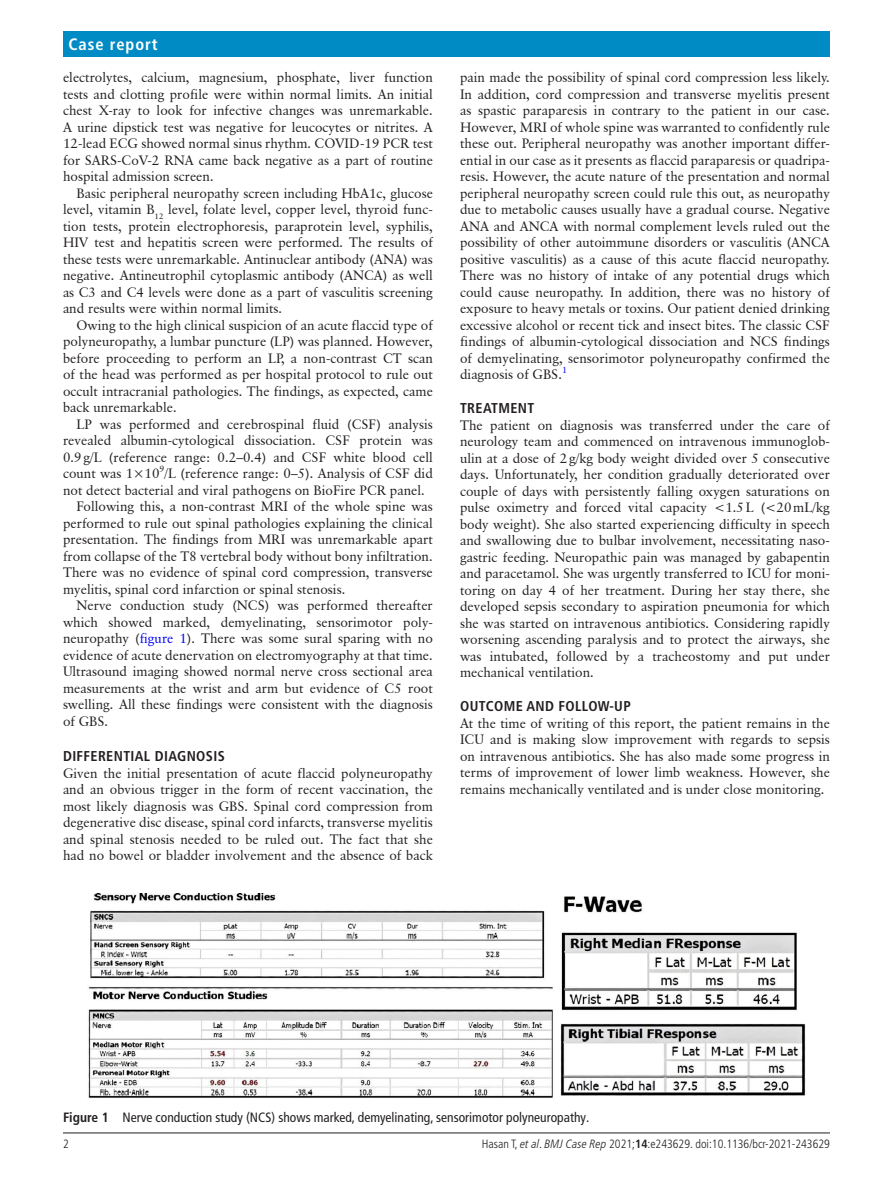
<style>
.page{position:relative;width:893px;height:1191px;background:#fff}
.page>*{position:absolute;margin:0;border:0;box-sizing:border-box;transform-origin:0 0}
.t1{font:700 condensed 16.5px "Frutiger LT Pro";letter-spacing:.055em;color:#fff}
.t2{font:700 condensed 14.25px "Frutiger LT Pro";letter-spacing:.025em;color:#231f20}
.t3{font:13.5px/16.5px "Classical Garamond BT";color:#231f20;text-align:justify}
.t4{font:condensed 13.5px "Frutiger LT Pro";color:#231f20}
.t5{font:300 condensed 12px "Frutiger LT Pro";color:#231f20}
.s1{color:#00f}
.s2{font-weight:700}
.s3{font-style:italic}
</style>
<div class="page">
<hr style="left:63px;top:1132px;width:767px;height:1px;background:#231f20">
<div style="left:63px;top:31px;width:767px;height:25px;background:#008bc5"></div>
<img style="left:88px;top:893px;width:717px;height:205px">
<p class="t1" style="left:69px;top:34px;width:91px">Case report</p>
<p class="t3" style="left:63px;top:69px;width:371px">electrolytes, calcium, magnesium, phosphate, liver function tests and clotting profile were within normal limits. An initial chest X-ray to look for infective changes was unremarkable.<br>A urine dipstick test was negative for leucocytes or nitrites. A 12-lead ECG showed normal sinus rhythm. COVID-19 PCR test for SARS-CoV-2 RNA came back negative as a part of routine hospital admission screen.</p>
<p class="t3" style="left:63px;top:185px;width:371px;text-indent:14px">Basic peripheral neuropathy screen including HbA1c, glucose level, vitamin B<sub>12</sub> level, folate level, copper level, thyroid func&shy;tion tests, protein electrophoresis, paraprotein level, syphilis, HIV test and hepatitis screen were performed. The results of these tests were unremarkable. Antinuclear antibody (ANA) was negative. Antineutrophil cytoplasmic antibody (ANCA) as well as C3 and C4 levels were done as a part of vasculitis screening and results were within normal limits.</p>
<p class="t3" style="left:63px;top:317px;width:371px;text-indent:13px">Owing to the high clinical suspicion of an acute flaccid type of polyneuropathy, a lumbar puncture (LP) was planned. However, before proceeding to perform an LP, a non-contrast CT scan of the head was performed as per hospital protocol to rule out occult intracranial pathologies. The findings, as expected, came back unremarkable.</p>
<p class="t3" style="left:76px;top:416px;width:358px">LP was performed and cerebrospinal fluid (CSF) analysis</p>
<p class="t3" style="left:63px;top:432px;width:371px">revealed albumin-cytological dissociation. CSF protein was</p>
<p class="t3" style="left:63px;top:449px;width:371px">0.9g/L (reference range: 0.2–0.4) and CSF white blood cell</p>
<p class="t3" style="left:63px;top:465px;width:371px">count was 1×10<sup>9</sup>/L (reference range: 0–5). Analysis of CSF did</p>
<p class="t3" style="left:63px;top:482px;width:364px">not detect bacterial and viral pathogens on BioFire PCR panel.</p>
<p class="t3" style="left:76px;top:498px;width:358px">Following this, a non-contrast MRI of the whole spine was</p>
<p class="t3" style="left:63px;top:515px;width:371px">performed to rule out spinal pathologies explaining the clinical</p>
<p class="t3" style="left:63px;top:531px;width:371px">presentation. The findings from MRI was unremarkable apart</p>
<p class="t3" style="left:63px;top:548px;width:371px">from collapse of the T8 vertebral body without bony infiltration.</p>
<p class="t3" style="left:63px;top:564px;width:371px">There was no evidence of spinal cord compression, transverse</p>
<p class="t3" style="left:63px;top:581px;width:284px">myelitis, spinal cord infarction or spinal stenosis.</p>
<p class="t3" style="left:76px;top:597px;width:358px">Nerve conduction study (NCS) was performed thereafter</p>
<p class="t3" style="left:63px;top:614px;width:371px">which showed marked, demyelinating, sensorimotor poly-</p>
<p class="t3" style="left:63px;top:630px;width:371px">neuropathy (<span class="s1">figure 1</span>). There was some sural sparing with no</p>
<p class="t3" style="left:63px;top:647px;width:371px">evidence of acute denervation on electromyography at that time.</p>
<p class="t3" style="left:63px;top:663px;width:371px">Ultrasound imaging showed normal nerve cross sectional area</p>
<p class="t3" style="left:63px;top:680px;width:371px">measurements at the wrist and arm but evidence of C5 root</p>
<p class="t3" style="left:63px;top:696px;width:371px">swelling. All these findings were consistent with the diagnosis</p>
<p class="t3" style="left:63px;top:713px;width:47px">of GBS.</p>
<p class="t2" style="left:63px;top:748px;width:163px">DIFFERENTIAL DIAGNOSIS</p>
<p class="t3" style="left:63px;top:764px;width:371px">Given the initial presentation of acute flaccid polyneuropathy and an obvious trigger in the form of recent vaccination, the most likely diagnosis was GBS. Spinal cord compression from degenerative disc disease, spinal cord infarcts, transverse myelitis and spinal stenosis needed to be ruled out. The fact that she had no bowel or bladder involvement and the absence of back</p>
<p class="t3" style="left:460px;top:69px;width:371px">pain made the possibility of spinal cord compression less likely.<br>In addition, cord compression and transverse myelitis present as spastic paraparesis in contrary to the patient in our case.<br>However, MRI of whole spine was warranted to confidently rule these out. Peripheral neuropathy was another important differ&shy;ential in our case as it presents as flaccid paraparesis or quadripa&shy;resis. However, the acute nature of the presentation and normal peripheral neuropathy screen could rule this out, as neuropathy due to metabolic causes usually have a gradual course. Negative ANA and ANCA with normal complement levels ruled out the possibility of other autoimmune disorders or vasculitis (ANCA positive vasculitis) as a cause of this acute flaccid neuropathy.<br>There was no history of intake of any potential drugs which could cause neuropathy. In addition, there was no history of exposure to heavy metals or toxins. Our patient denied drinking excessive alcohol or recent tick and insect bites. The classic CSF findings of albumin-cytological dissociation and NCS findings of demyelinating, sensorimotor polyneuropathy confirmed the diagnosis of GBS.<sup>1</sup></p>
<p class="t2" style="left:460px;top:400px;width:76px">TREATMENT</p>
<p class="t3" style="left:460px;top:416px;width:371px">The patient on diagnosis was transferred under the care of neurology team and commenced on intravenous immunoglob&shy;ulin at a dose of 2g/kg body weight divided over 5 consecutive days. Unfortunately, her condition gradually deteriorated over couple of days with persistently falling oxygen saturations on pulse oximetry and forced vital capacity &lt;1.5L (&lt;20mL/kg body weight). She also started experiencing difficulty in speech and swallowing due to bulbar involvement, necessitating naso&shy;gastric feeding. Neuropathic pain was managed by gabapentin and paracetamol. She was urgently transferred to ICU for moni&shy;toring on day 4 of her treatment. During her stay there, she developed sepsis secondary to aspiration pneumonia for which she was started on intravenous antibiotics. Considering rapidly worsening ascending paralysis and to protect the airways, she was intubated, followed by a tracheostomy and put under mechanical ventilation.</p>
<p class="t2" style="left:460px;top:697px;width:172px">OUTCOME AND FOLLOW-UP</p>
<p class="t3" style="left:460px;top:714px;width:371px">At the time of writing of this report, the patient remains in the ICU and is making slow improvement with regards to sepsis on intravenous antibiotics. She has also made some progress in terms of improvement of lower limb weakness. However, she remains mechanically ventilated and is under close monitoring.</p>
<p class="t4" style="left:63px;top:1109px;width:528px"><span class="s2">Figure 1</span> Nerve conduction study (NCS) shows marked, demyelinating, sensorimotor polyneuropathy.</p>
<p class="t5" style="left:63px;top:1136px;width:7px">2</p>
<p class="t5" style="left:482px;top:1136px;width:350px">Hasan T, <span class="s3">et al</span>. <span class="s3">BMJ Case Rep</span> 2021;<span class="s2">14</span>:e243629. doi:10.1136/bcr-2021-243629</p>
</div>
